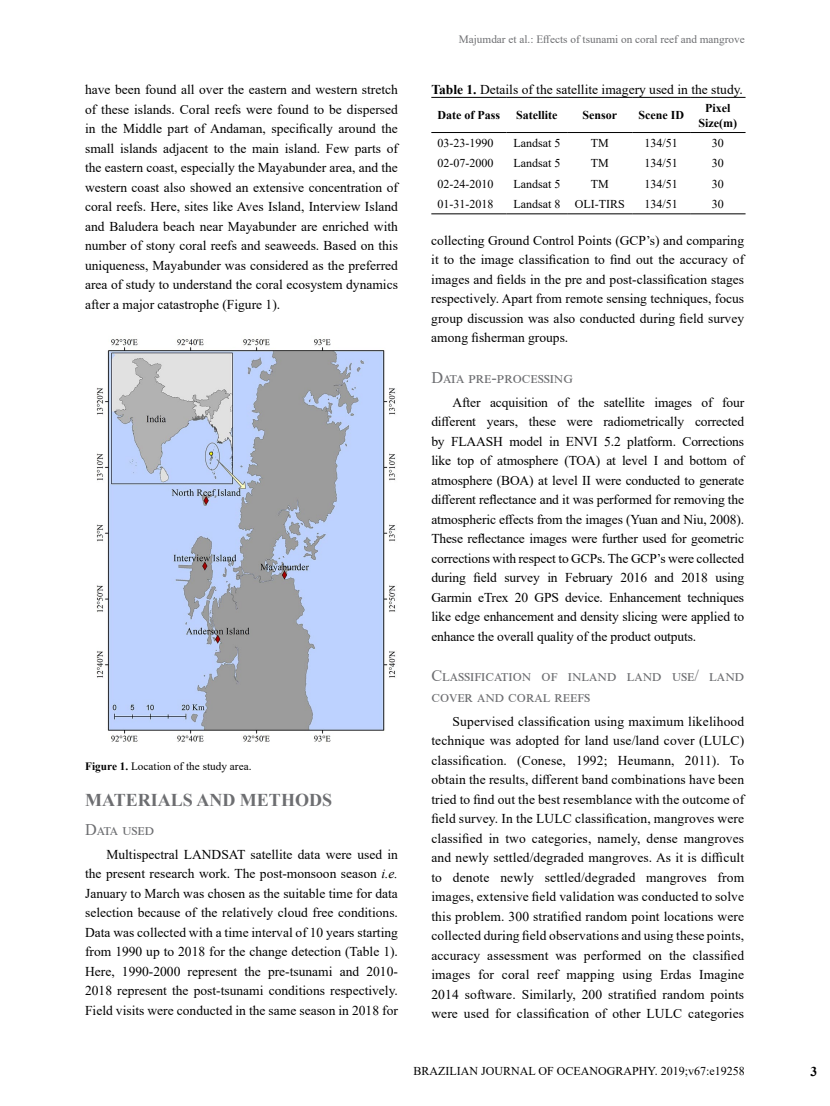
<style>
.page{position:relative;width:830px;height:1106px;background:#fff}
.page>*{position:absolute;margin:0;border:0;box-sizing:border-box;transform-origin:0 0}
.t1{font:700 18px "Times New Roman";color:#6d6e71}
.t2{font:16.2px/21px "Times New Roman";letter-spacing:.075em;color:#6d6e71}
.t3{font:16.2px "Times New Roman";letter-spacing:.04em;color:#6d6e71}
.t4{font:13.5px/19.5px "Times New Roman";color:#000;text-align:justify}
.t5{font:700 13.5px "Times New Roman";color:#000}
.t6{font:12px "Times New Roman";color:#000}
.t7{font:700 12px/15px "Times New Roman";color:#000;text-align:center}
.t8{font:11.25px "Times New Roman";color:#6d6e71}
.t9{font:11.25px "Times New Roman";color:#000}
.s1{font-weight:700}
.s2{font-style:italic}
</style>
<div class="page">
<img style="left:96px;top:339px;width:300px;height:403px">
<hr style="left:431px;top:97px;width:75px;height:1px;background:#000">
<hr style="left:506px;top:97px;width:61px;height:1px;background:#000">
<hr style="left:567px;top:97px;width:65px;height:1px;background:#000">
<hr style="left:632px;top:97px;width:57px;height:1px;background:#000">
<hr style="left:689px;top:97px;width:56px;height:1px;background:#000">
<hr style="left:431px;top:132px;width:75px;height:1px;background:#000">
<hr style="left:506px;top:132px;width:61px;height:1px;background:#000">
<hr style="left:567px;top:132px;width:65px;height:1px;background:#000">
<hr style="left:632px;top:132px;width:57px;height:1px;background:#000">
<hr style="left:689px;top:132px;width:56px;height:1px;background:#000">
<hr style="left:431px;top:213px;width:75px;height:1px;background:#000">
<hr style="left:506px;top:213px;width:61px;height:1px;background:#000">
<hr style="left:567px;top:213px;width:65px;height:1px;background:#000">
<hr style="left:632px;top:213px;width:57px;height:1px;background:#000">
<hr style="left:689px;top:213px;width:56px;height:1px;background:#000">
<p class="t4" style="left:85px;top:80px;width:314px">have been found all over the eastern and western stretch of these islands. Coral reefs were found to be dispersed in the Middle part of Andaman, specifically around the small islands adjacent to the main island. Few parts of the eastern coast, especially the Mayabunder area, and the western coast also showed an extensive concentration of coral reefs. Here, sites like Aves Island, Interview Island and Baludera beach near Mayabunder are enriched with number of stony coral reefs and seaweeds. Based on this uniqueness, Mayabunder was considered as the preferred area of study to understand the coral ecosystem dynamics after a major catastrophe (Figure 1).</p>
<p class="t9" style="left:85px;top:758px;width:168px"><span class="s1">Figure 1.</span> Location of the study area.</p>
<h1 class="t1" style="left:85px;top:786px;width:248px">MATERIALS AND METHODS</h1>
<p class="t2" style="left:85px;top:818px;width:70px">Data used</p>
<p class="t4" style="left:85px;top:844px;width:314px;text-indent:21px">Multispectral LANDSAT satellite data were used in the present research work. The post-monsoon season <span class="s2">i.e.<br></span>January to March was chosen as the suitable time for data selection because of the relatively cloud free conditions.<br>Data was collected with a time interval of 10 years starting from 1990 up to 2018 for the change detection (Table 1).<br>Here, 1990-2000 represent the pre-tsunami and 2010- 2018 represent the post-tsunami conditions respectively.<br>Field visits were conducted in the same season in 2018 for</p>
<p class="t8" style="left:458px;top:31px;width:287px">Majumdar et al.: Effects of tsunami on coral reef and mangrove</p>
<p class="t4" style="left:431px;top:80px;width:313px"><span class="s1">Table 1.</span> Details of the satellite imagery used in the study.</p>
<p class="t7" style="left:437px;top:107px;width:64px">Date of Pass</p>
<p class="t7" style="left:516px;top:107px;width:43px">Satellite</p>
<p class="t7" style="left:582px;top:107px;width:36px">Sensor</p>
<p class="t7" style="left:638px;top:107px;width:47px">Scene ID</p>
<p class="t7" style="left:698px;top:100px;width:40px">Pixel<br>Size(m)</p>
<p class="t6" style="left:437px;top:134px;width:57px">03-23-1990</p>
<p class="t6" style="left:513px;top:134px;width:48px">Landsat 5</p>
<p class="t6" style="left:590px;top:134px;width:19px">TM</p>
<p class="t6" style="left:644px;top:134px;width:35px">134/51</p>
<p class="t6" style="left:711px;top:134px;width:13px">30</p>
<p class="t6" style="left:437px;top:155px;width:57px">02-07-2000</p>
<p class="t6" style="left:513px;top:155px;width:48px">Landsat 5</p>
<p class="t6" style="left:590px;top:155px;width:19px">TM</p>
<p class="t6" style="left:644px;top:155px;width:35px">134/51</p>
<p class="t6" style="left:711px;top:155px;width:13px">30</p>
<p class="t6" style="left:437px;top:175px;width:57px">02-24-2010</p>
<p class="t6" style="left:513px;top:175px;width:48px">Landsat 5</p>
<p class="t6" style="left:590px;top:175px;width:19px">TM</p>
<p class="t6" style="left:644px;top:175px;width:35px">134/51</p>
<p class="t6" style="left:711px;top:175px;width:13px">30</p>
<p class="t6" style="left:437px;top:195px;width:57px">01-31-2018</p>
<p class="t6" style="left:513px;top:195px;width:113px">Landsat 8 OLI-TIRS</p>
<p class="t6" style="left:644px;top:195px;width:35px">134/51</p>
<p class="t6" style="left:711px;top:195px;width:13px">30</p>
<p class="t4" style="left:431px;top:230px;width:314px">collecting Ground Control Points (GCP’s) and comparing it to the image classification to find out the accuracy of images and fields in the pre and post-classification stages respectively. Apart from remote sensing techniques, focus group discussion was also conducted during field survey among fisherman groups.</p>
<p class="t3" style="left:431px;top:366px;width:143px">Data pre-processing</p>
<p class="t4" style="left:431px;top:392px;width:314px;text-indent:21px">After acquisition of the satellite images of four different years, these were radiometrically corrected by FLAASH model in ENVI 5.2 platform. Corrections like top of atmosphere (TOA) at level I and bottom of atmosphere (BOA) at level II were conducted to generate different reflectance and it was performed for removing the atmospheric effects from the images (Yuan and Niu, 2008).<br>These reflectance images were further used for geometric corrections with respect to GCPs. The GCP’s were collected during field survey in February 2016 and 2018 using Garmin eTrex 20 GPS device. Enhancement techniques like edge enhancement and density slicing were applied to enhance the overall quality of the product outputs.</p>
<p class="t2" style="left:431px;top:664px;width:314px">Classification of inland land use/ land cover and coral reefs</p>
<p class="t4" style="left:431px;top:711px;width:314px;text-indent:21px">Supervised classification using maximum likelihood technique was adopted for land use/land cover (LULC) classification. (Conese, 1992; Heumann, 2011). To obtain the results, different band combinations have been tried to find out the best resemblance with the outcome of field survey. In the LULC classification, mangroves were classified in two categories, namely, dense mangroves and newly settled/degraded mangroves. As it is difficult to denote newly settled/degraded mangroves from images, extensive field validation was conducted to solve this problem. 300 stratified random point locations were collected during field observations and using these points, accuracy assessment was performed on the classified images for coral reef mapping using Erdas Imagine 2014 software. Similarly, 200 stratified random points were used for classification of other LULC categories</p>
<p class="t6" style="left:413px;top:1063px;width:333px">BRAZILIAN JOURNAL OF OCEANOGRAPHY. 2019;v67:e19258</p>
<p class="t5" style="left:810px;top:1062px;width:8px">3</p>
</div>
